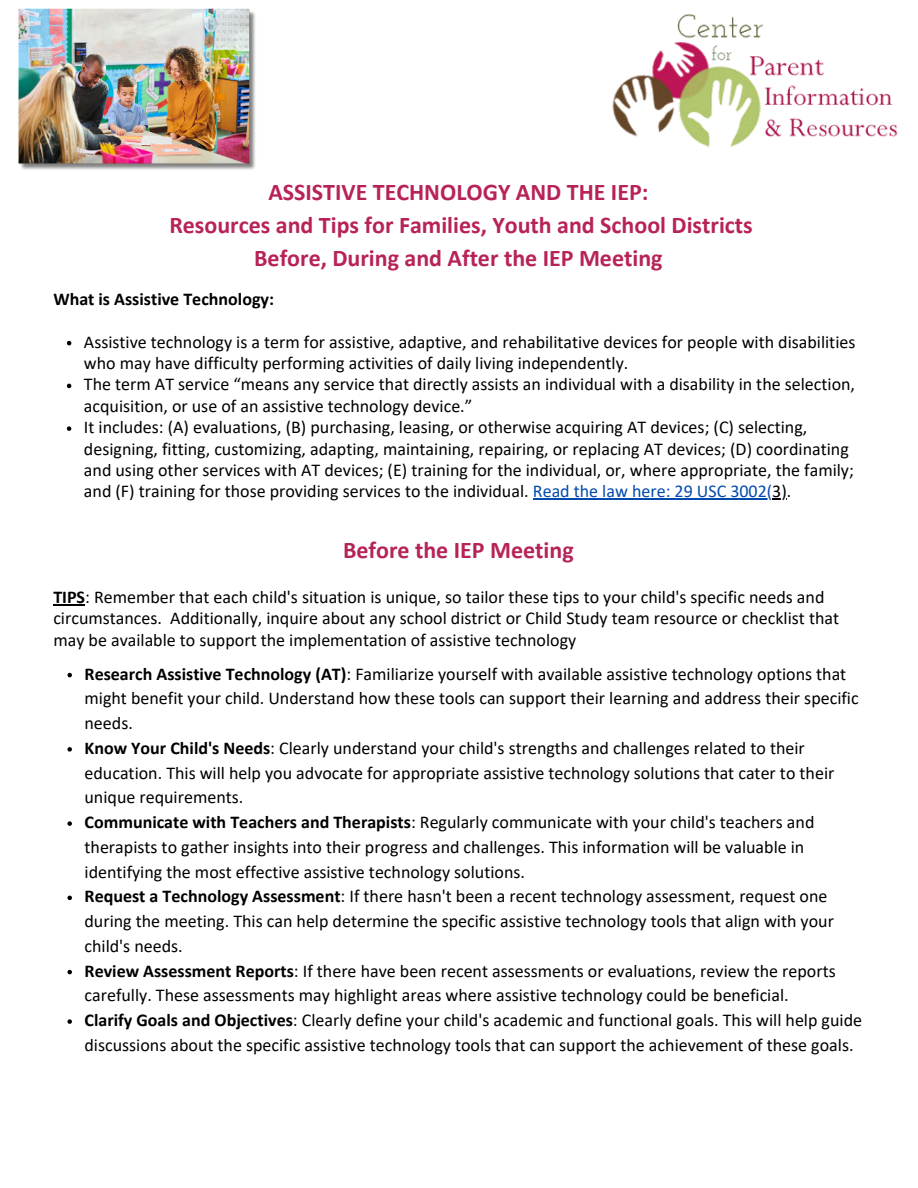
<style>
.page{position:relative;width:918px;height:1188px;background:#fff}
.page>*{position:absolute;margin:0;border:0;box-sizing:border-box;transform-origin:0 0}
.t1{font:700 24px/32.7px "Calibri";color:#b72358;text-align:center}
.t2{font:18px/24.8px "Calibri";color:#000}
.t3{font:700 18px "Calibri";color:#000}
.s1{color:#004aad}
.s2{font-weight:700}
</style>
<div class="page">
<img style="left:612px;top:13px;width:286px;height:135px">
<img style="left:18px;top:8px;width:237px;height:162px">
<svg style="left:67px;top:341px;width:4px;height:4px"></svg>
<svg style="left:67px;top:384px;width:4px;height:4px"></svg>
<svg style="left:67px;top:426px;width:4px;height:5px"></svg>
<hr style="left:533px;top:498px;width:239px;height:2px;background:#004aad">
<svg style="left:772px;top:498px;width:15px;height:2px"></svg>
<hr style="left:53px;top:604px;width:32px;height:1px;background:#000">
<svg style="left:67px;top:673px;width:5px;height:4px"></svg>
<svg style="left:67px;top:747px;width:5px;height:5px"></svg>
<svg style="left:67px;top:821px;width:5px;height:5px"></svg>
<svg style="left:67px;top:896px;width:5px;height:4px"></svg>
<svg style="left:67px;top:970px;width:5px;height:4px"></svg>
<svg style="left:67px;top:1019px;width:5px;height:5px"></svg>
<h1 class="t1" style="left:169px;top:176px;width:585px">ASSISTIVE TECHNOLOGY AND THE IEP:<br>Resources and Tips for Families, Youth and School Districts<br>Before, During and After the IEP Meeting</h1>
<p class="t3" style="left:53px;top:286px;width:222px">What is Assistive Technology:</p>
<p class="t2" style="left:84px;top:331px;width:773px;line-height:21.3px">Assistive technology is a term for assistive, adaptive, and rehabilitative devices for people with disabilities who may have difficulty performing activities of daily living independently.<br>The term AT service “means any service that directly assists an individual with a disability in the selection, acquisition, or use of an assistive technology device.”<br>It includes: (A) evaluations, (B) purchasing, leasing, or otherwise acquiring AT devices; (C) selecting, designing, fitting, customizing, adapting, maintaining, repairing, or replacing AT devices; (D) coordinating and using other services with AT devices; (E) training for the individual, or, where appropriate, the family; and (F) training for those providing services to the individual. <span class="s1">Read the law here: 29 USC 3002(</span>3).</p>
<h1 class="t1" style="left:343px;top:533px;width:232px">Before the IEP Meeting</h1>
<p class="t2" style="left:53px;top:586px;width:787px;line-height:21.3px"><span class="s2">TIPS</span>: Remember that each child's situation is unique, so tailor these tips to your child's specific needs and circumstances. Additionally, inquire about any school district or Child Study team resource or checklist that may be available to support the implementation of assistive technology</p>
<p class="t2" style="left:85px;top:661px;width:779px"><span class="s2">Research Assistive Technology (AT)</span>: Familiarize yourself with available assistive technology options that might benefit your child. Understand how these tools can support their learning and address their specific needs.<br><span class="s2">Know Your Child's Needs</span>: Clearly understand your child's strengths and challenges related to their education. This will help you advocate for appropriate assistive technology solutions that cater to their unique requirements.<br><span class="s2">Communicate with Teachers and Therapists</span>: Regularly communicate with your child's teachers and therapists to gather insights into their progress and challenges. This information will be valuable in identifying the most effective assistive technology solutions.<br><span class="s2">Request a Technology Assessment</span>: If there hasn't been a recent technology assessment, request one during the meeting. This can help determine the specific assistive technology tools that align with your child's needs.<br><span class="s2">Review Assessment Reports</span>: If there have been recent assessments or evaluations, review the reports carefully. These assessments may highlight areas where assistive technology could be beneficial.<br><span class="s2">Clarify Goals and Objectives</span>: Clearly define your child's academic and functional goals. This will help guide discussions about the specific assistive technology tools that can support the achievement of these goals.</p>
</div>
